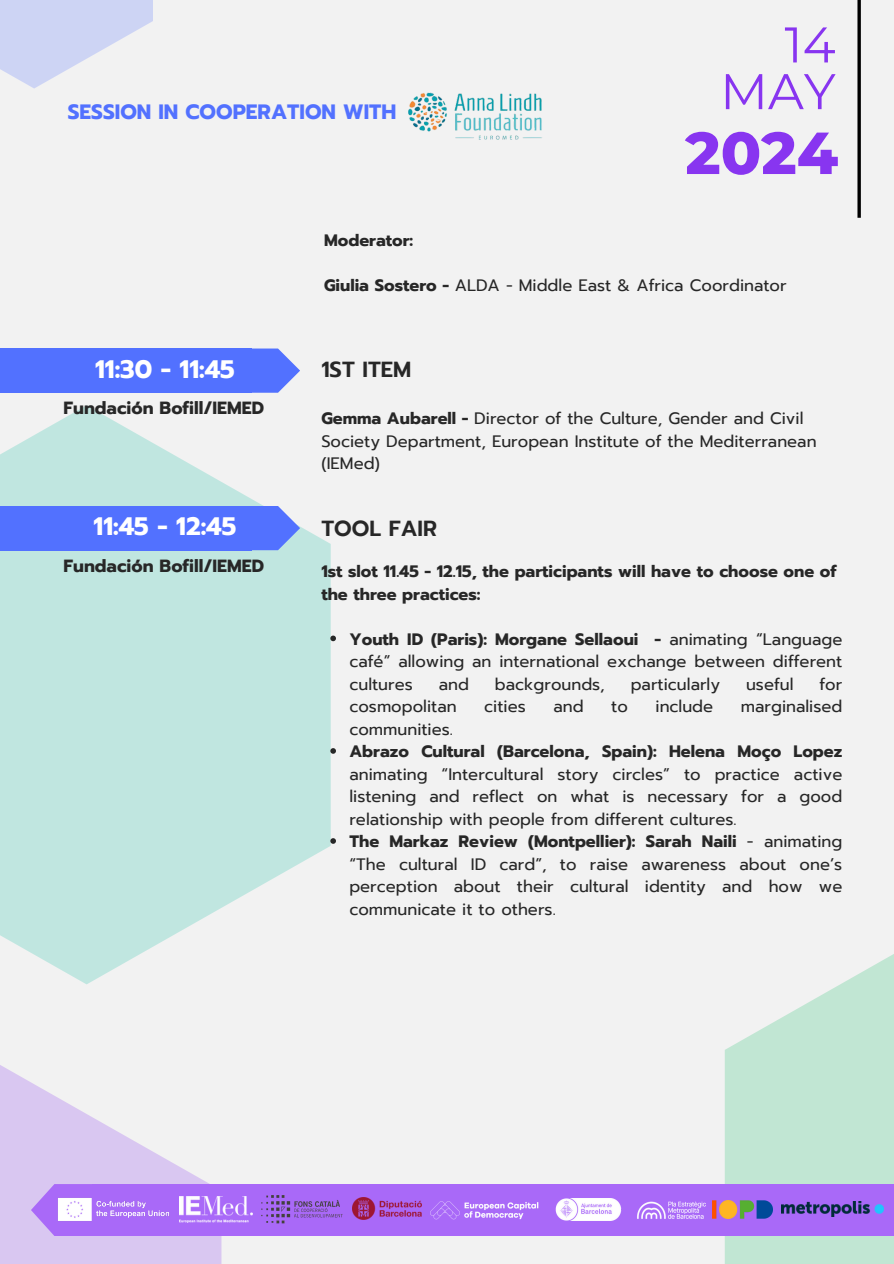
<style>
.page{position:relative;width:894px;height:1264px;background:#fff}
.page>*{position:absolute;margin:0;border:0;box-sizing:border-box;transform-origin:0 0}
.t1{font:800 59.1px "Montserrat";color:#8835f0}
.t2{font:49.95px/46.7px "Montserrat";color:#8835f0;text-align:right}
.t3{font:700 25.2px "Prompt";color:#fff}
.t4{font:600 21.75px "Prompt";color:#272727}
.t5{font:700 20.7px "Prompt";color:#5271ff}
.t6{font:700 17.55px "Prompt";color:#272727}
.t7{font:16.5px/22.5px "Prompt";color:#272727;text-align:justify}
.t8{font:700 16.5px/22.5px "Prompt";color:#272727}
.s1{font-weight:700}
</style>
<div class="page">
<div style="left:0;top:0;width:893px;height:1263px;background:#f2f2f2"></div>
<svg style="left:724px;top:954px;width:169px;height:309px;fill:#c1e6d3"></svg>
<svg style="left:0;top:0;width:153px;height:88px;fill:#cdd4f4"></svg>
<svg style="left:0;top:1065px;width:221px;height:198px;fill:#d9c7f1"></svg>
<svg style="left:0;top:405px;width:330px;height:579px;fill:#c0e6e0"></svg>
<div style="left:0;top:348px;width:252px;height:45px;background:#5271ff"></div>
<svg style="left:252px;top:348px;width:48px;height:45px"></svg>
<hr style="left:857px;top:0;width:3px;height:218px;background:#000">
<svg style="left:31px;top:1183px;width:61px;height:52px"></svg>
<div style="left:92px;top:1183px;width:801px;height:52px;background:#a969f8"></div>
<img style="left:57px;top:1196px;width:113px;height:26px">
<img style="left:712px;top:1200px;width:60px;height:18px">
<img style="left:430px;top:1198px;width:275px;height:22px">
<img style="left:352px;top:1197px;width:69px;height:22px">
<img style="left:261px;top:1195px;width:82px;height:28px">
<img style="left:781px;top:1201px;width:101px;height:15px">
<img style="left:179px;top:1196px;width:74px;height:26px">
<img style="left:408px;top:92px;width:134px;height:48px">
<div style="left:0;top:506px;width:252px;height:44px;background:#5271ff"></div>
<svg style="left:252px;top:506px;width:48px;height:44px"></svg>
<svg style="left:330px;top:635px;width:6px;height:6px"></svg>
<svg style="left:330px;top:748px;width:6px;height:5px"></svg>
<svg style="left:330px;top:838px;width:6px;height:5px"></svg>
<p class="t5" style="left:68px;top:97px;width:330px">SESSION IN COOPERATION WITH</p>
<h4 class="t2" style="left:720px;top:21px;width:117px">14<br>MAY</h4>
<h1 class="t1" style="left:685px;top:117px;width:154px">2024</h1>
<p class="t8" style="left:324px;top:229px;width:91px">Moderator:</p>
<p class="t7" style="left:324px;top:274px;width:464px"><span class="s1">Giulia Sostero -</span> ALDA - Middle East &amp; Africa Coordinator</p>
<h2 class="t3" style="left:95px;top:350px;width:141px">11:30 - 11:45</h2>
<p class="t4" style="left:321px;top:353px;width:91px">1ST ITEM</p>
<h5 class="t6" style="left:63px;top:395px;width:202px">Fundación Bofill/IEMED</h5>
<h4 class="t7" style="left:321px;top:407px;width:496px;text-align:left"><span class="s1">Gemma Aubarell -</span> Director of the Culture, Gender and Civil<br>Society Department, European Institute of the Mediterranean (IEMed)</h4>
<p class="t3" style="left:94px;top:507px;width:144px">11:45 - 12:45</p>
<p class="t4" style="left:321px;top:512px;width:117px">TOOL FAIR</p>
<p class="t6" style="left:63px;top:552px;width:202px">Fundación Bofill/IEMED</p>
<p class="t8" style="left:321px;top:560px;width:516px">1st slot 11.45 - 12.15, the participants will have to choose one of the three practices:</p>
<p class="t7" style="left:349px;top:628px;width:494px"><span class="s1">Youth ID (Paris): Morgane Sellaoui -</span> animating “Language café” allowing an international exchange between different cultures</p>
<p class="t7" style="left:438px;top:673px;width:32px">and</p>
<p class="t7" style="left:494px;top:673px;width:111px">backgrounds,</p>
<p class="t7" style="left:630px;top:673px;width:91px">particularly</p>
<p class="t7" style="left:745px;top:673px;width:49px">useful</p>
<p class="t7" style="left:819px;top:673px;width:24px">for</p>
<p class="t7" style="left:349px;top:695px;width:109px">cosmopolitan</p>
<p class="t7" style="left:484px;top:695px;width:43px">cities</p>
<p class="t7" style="left:553px;top:695px;width:32px">and</p>
<p class="t7" style="left:611px;top:695px;width:18px">to</p>
<p class="t7" style="left:655px;top:695px;width:59px">include</p>
<p class="t7" style="left:740px;top:695px;width:103px">marginalised</p>
<p class="t7" style="left:349px;top:718px;width:105px">communities.</p>
<p class="t7" style="left:349px;top:740px;width:494px"><span class="s1">Abrazo Cultural (Barcelona, Spain): Helena Moço Lopez </span>animating “Intercultural story circles” to practice active listening and reflect on what is necessary for a good relationship with people from different cultures.</p>
<p class="t7" style="left:349px;top:830px;width:494px"><span class="s1">The Markaz Review (Montpellier): Sarah Naili</span> - animating “The cultural ID card”, to raise awareness about one’s perception about their cultural identity and how we communicate it to others.</p>
</div>
